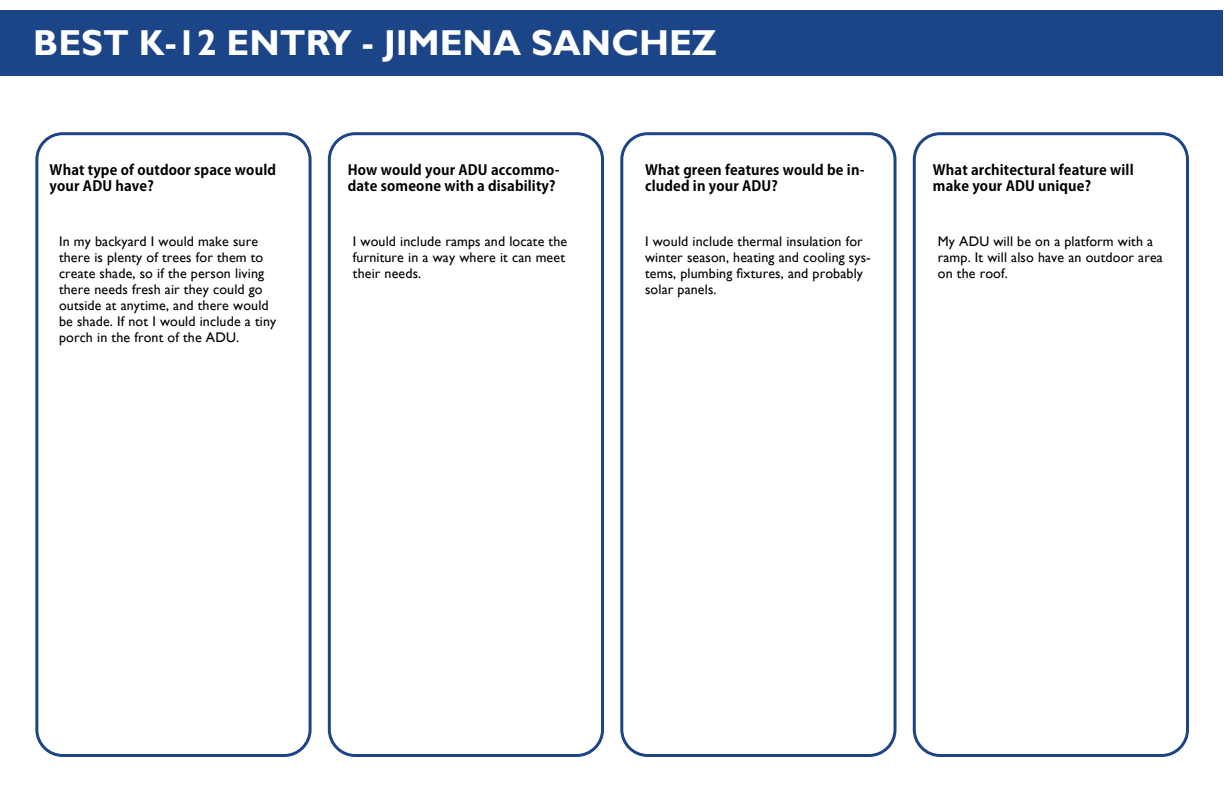
<style>
.page{position:relative;width:1224px;height:792px;background:#fff}
.page>*{position:absolute;margin:0;border:0;box-sizing:border-box;transform-origin:0 0}
.t1{font:700 36px "Gill Sans";color:#fff}
.t2{font:14px/16px "Gill Sans";letter-spacing:.01em;color:#000}
.t3{font:700 14px/16px "Adobe Gothic Std";letter-spacing:.01em;color:#000}
</style>
<div class="page">
<div style="left:0;top:11px;width:1223px;height:65px;background:#1c4588"></div>
<div style="left:35px;top:132px;width:277px;height:625px;border:3px solid #1c4588;border-radius:26px"></div>
<div style="left:328px;top:132px;width:276px;height:625px;border:3px solid #1c4588;border-radius:26px"></div>
<div style="left:620px;top:132px;width:277px;height:625px;border:3px solid #1c4588;border-radius:26px"></div>
<div style="left:913px;top:132px;width:276px;height:625px;border:3px solid #1c4588;border-radius:26px"></div>
<p class="t1" style="left:33px;top:21px;width:685px">BEST K-12 ENTRY - JIMENA SANCHEZ</p>
<p class="t3" style="left:50px;top:163px;width:228px">What type of outdoor space would your ADU have?</p>
<p class="t3" style="left:348px;top:163px;width:213px">How would your ADU accommo&shy;date someone with a disability?</p>
<p class="t3" style="left:645px;top:163px;width:221px">What green features would be in&shy;cluded in your ADU?</p>
<p class="t3" style="left:933px;top:163px;width:202px">What architectural feature will make your ADU unique?</p>
<p class="t2" style="left:59px;top:233px;width:219px">In my backyard I would make sure there is plenty of trees for them to create shade, so if the person living there needs fresh air they could go outside at anytime, and there would be shade. If not I would include a tiny porch in the front of the ADU.</p>
<p class="t2" style="left:353px;top:233px;width:216px">I would include ramps and locate the furniture in a way where it can meet their needs.</p>
<p class="t2" style="left:645px;top:233px;width:227px">I would include thermal insulation for winter season, heating and cooling sys&shy;tems, plumbing fixtures, and probably solar panels.</p>
<p class="t2" style="left:938px;top:233px;width:227px">My ADU will be on a platform with a ramp. It will also have an outdoor area on the roof.</p>
</div>
